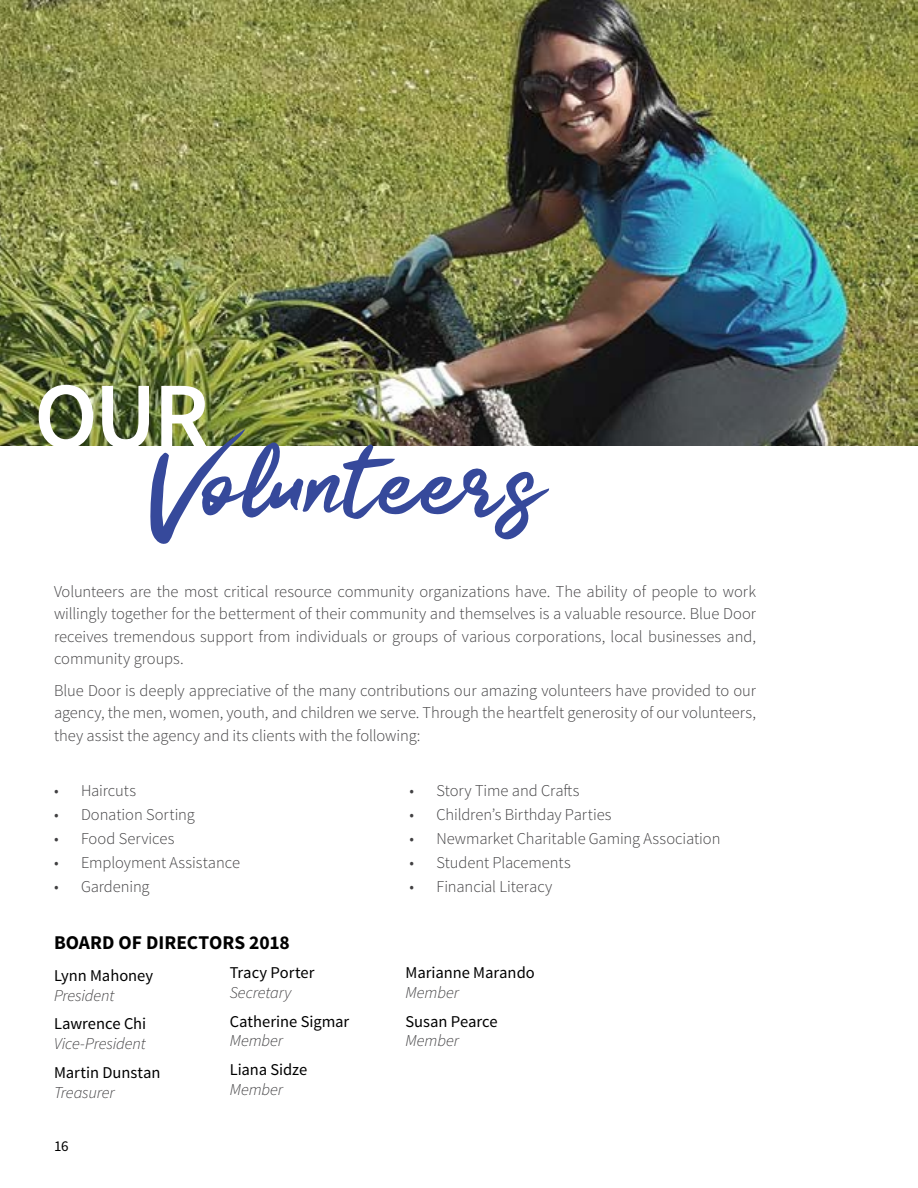
<style>
.page{position:relative;width:918px;height:1188px;background:#fff}
.page>*{position:absolute;margin:0;border:0;box-sizing:border-box;transform-origin:0 0}
.Headline_1_-_Avenir{font:120px "Stray Bullets Smooth";color:#36499b}
.Headline_2_-_Avenir{font:600 94.5px "Source Sans Pro";color:#fff}
.Subhead_2{font:700 19.5px "Source Sans Pro";color:#000}
.Body_-_Source_Sans_L{font:300 16.5px/22.5px "Source Sans Pro";letter-spacing:-.005em;color:#414042;text-align:justify}
.Body_-_Source_Sans_L-2{font:16.5px/19.8px "Source Sans Pro";letter-spacing:-.005em;color:#000}
.Body_-_Source_Sans_L-3{font:italic 300 16.5px/19.8px "Source Sans Pro";letter-spacing:-.01em;color:#414042}
.Subhead_2-2{font:16.5px/19.8px "Source Sans Pro";color:#000}
.t1{font:15px "Source Sans Pro";color:#000}
.s1{font-weight:300;font-style:italic;color:#414042}
.s2{font-weight:400;font-style:normal;color:#000}
</style>
<div class="page">
<img style="left:0;top:0;width:918px;height:446px">
<svg style="left:150px;top:429px;width:95px;height:17px"></svg>
<p class="Headline_2_-_Avenir" style="left:34px;top:357px;width:177px">OUR</p>
<p class="Headline_1_-_Avenir" style="left:205px;top:391px;width:341px">□●◆■▼ ▲</p>
<p class="Body_-_Source_Sans_L" style="left:54px;top:580px;width:704px">Volunteers are the most critical resource community organizations have. The ability of people to work willingly together for the betterment of their community and themselves is a valuable resource. Blue Door receives tremendous support from individuals or groups of various corporations, local businesses and, community groups.</p>
<p class="Body_-_Source_Sans_L" style="left:54px;top:679px;width:704px">Blue Door is deeply appreciative of the many contributions our amazing volunteers have provided to our agency, the men, women, youth, and children we serve. Through the heartfelt generosity of our volunteers, they assist the agency and its clients with the following:</p>
<p class="Body_-_Source_Sans_L" style="left:54px;top:780px;width:84px">• Haircuts</p>
<p class="Body_-_Source_Sans_L" style="left:54px;top:804px;width:142px">• Donation Sorting</p>
<p class="Body_-_Source_Sans_L" style="left:54px;top:828px;width:122px">• Food Services</p>
<p class="Body_-_Source_Sans_L" style="left:54px;top:852px;width:188px">• Employment Assistance</p>
<p class="Body_-_Source_Sans_L" style="left:54px;top:876px;width:97px">• Gardening</p>
<p class="Subhead_2" style="left:54px;top:930px;width:237px">BOARD OF DIRECTORS 2018</p>
<p class="Subhead_2-2" style="left:54px;top:966px;width:101px">Lynn Mahoney<br><span class="s1">President</span></p>
<p class="Body_-_Source_Sans_L-3" style="left:54px;top:1014px;width:94px"><span class="s2">Lawrence Chi<br></span>Vice-President</p>
<p class="Body_-_Source_Sans_L-2" style="left:54px;top:1063px;width:108px">Martin Dunstan<br><span class="s1">Treasurer</span></p>
<p class="Body_-_Source_Sans_L-2" style="left:230px;top:963px;width:86px">Tracy Porter<br><span class="s1">Secretary</span></p>
<p class="Body_-_Source_Sans_L-2" style="left:230px;top:1012px;width:121px">Catherine Sigmar<br><span class="s1">Member</span></p>
<p class="Body_-_Source_Sans_L-2" style="left:230px;top:1060px;width:79px">Liana Sidze<br><span class="s1">Member</span></p>
<p class="t1" style="left:54px;top:1136px;width:16px">16</p>
<p class="Body_-_Source_Sans_L" style="left:410px;top:780px;width:172px">• Story Time and Crafts</p>
<p class="Body_-_Source_Sans_L" style="left:410px;top:804px;width:204px">• Children’s Birthday Parties</p>
<p class="Body_-_Source_Sans_L" style="left:410px;top:828px;width:313px">• Newmarket Charitable Gaming Association</p>
<p class="Body_-_Source_Sans_L" style="left:410px;top:852px;width:163px">• Student Placements</p>
<p class="Body_-_Source_Sans_L" style="left:410px;top:876px;width:144px">• Financial Literacy</p>
<p class="Body_-_Source_Sans_L-2" style="left:406px;top:963px;width:131px">Marianne Marando<br><span class="s1">Member</span></p>
<p class="Body_-_Source_Sans_L-2" style="left:406px;top:1012px;width:94px">Susan Pearce<br><span class="s1">Member</span></p>
</div>
